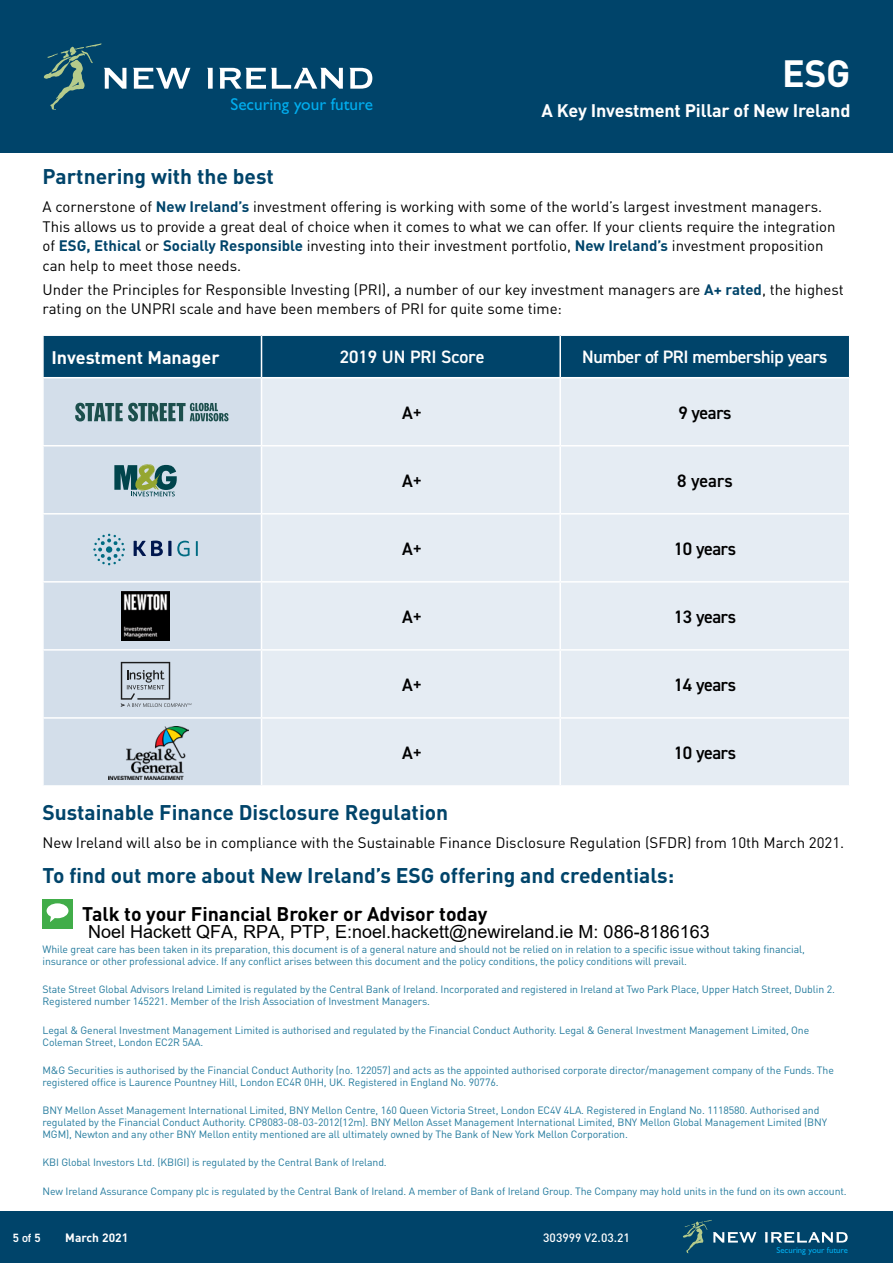
<style>
.page{position:relative;width:893px;height:1263px;background:#fff}
.page>*{position:absolute;margin:0;border:0;box-sizing:border-box;transform-origin:0 0}
.t1{font:700 37.5px "DIN";color:#fff}
.Main_Body{font:700 21px "DIN";color:#00446a}
.Main_Body_Sub_Header{font:700 21px "DIN";color:#00446a}
.t2{font:700 19.5px "DIN";color:#000}
.t3{font:18px "Arial";color:#000}
.t4{font:600 18px "DIN2014";letter-spacing:-.02em;color:#000}
.t5{font:700 18px "DIN";letter-spacing:-.01em;color:#fff}
.t6{font:600 18px "DIN2014";letter-spacing:-.02em;color:#fff}
.t7{font:600 18px "DIN2014";color:#fff}
.t8{font:17.25px "Gill Sans";color:#00aeef}
.Main_Body-2{font:15px/19.5px "DIN";color:#000}
.t9{font:500 12px "DIN";color:#fff}
.note_text{font:700 12px "DIN";color:#fff}
.t10{font:600 12px "DIN2014";color:#fff}
.T_Cs{font:10.5px/12px "DIN";letter-spacing:-.01em;color:#237a9d}
.t11{font:8.7px "Gill Sans";color:#00aeef}
.s1{font-weight:700;color:#00446a}
</style>
<div class="page">
<div style="left:0;top:0;width:893px;height:152px;background:#00446a"></div>
<svg style="left:44px;top:43px;width:82px;height:67px"></svg>
<svg style="left:133px;top:68px;width:57px;height:21px"></svg>
<svg style="left:207px;top:68px;width:6px;height:21px"></svg>
<svg style="left:219px;top:68px;width:124px;height:21px"></svg>
<svg style="left:349px;top:68px;width:23px;height:21px"></svg>
<div style="left:0;top:1212px;width:893px;height:51px;background:#00446a"></div>
<div style="left:43px;top:899px;width:30px;height:29px;background:#41ad49"></div>
<div style="left:47px;top:903px;width:21px;height:15px;background:#fff;border-radius:50%"></div>
<svg style="left:50px;top:916px;width:6px;height:6px"></svg>
<div style="left:44px;top:336px;width:805px;height:41px;background:#00446a"></div>
<div style="left:44px;top:378px;width:217px;height:407px;background:#d3deea"></div>
<div style="left:262px;top:378px;width:587px;height:407px;background:#e5ecf3"></div>
<hr style="left:559px;top:336px;width:2px;height:41px;background:#fff">
<hr style="left:559px;top:378px;width:2px;height:67px;background:#fff">
<hr style="left:261px;top:445px;width:299px;height:1px;background:#fff">
<hr style="left:560px;top:445px;width:289px;height:1px;background:#fff">
<hr style="left:559px;top:446px;width:2px;height:67px;background:#fff">
<hr style="left:261px;top:513px;width:299px;height:1px;background:#fff">
<hr style="left:560px;top:513px;width:289px;height:1px;background:#fff">
<hr style="left:559px;top:514px;width:2px;height:67px;background:#fff">
<hr style="left:261px;top:581px;width:299px;height:2px;background:#fff">
<hr style="left:560px;top:581px;width:289px;height:2px;background:#fff">
<hr style="left:559px;top:583px;width:2px;height:66px;background:#fff">
<hr style="left:261px;top:649px;width:299px;height:2px;background:#fff">
<hr style="left:560px;top:649px;width:289px;height:2px;background:#fff">
<hr style="left:559px;top:651px;width:2px;height:66px;background:#fff">
<hr style="left:261px;top:717px;width:299px;height:2px;background:#fff">
<hr style="left:560px;top:717px;width:289px;height:2px;background:#fff">
<hr style="left:559px;top:719px;width:2px;height:66px;background:#fff">
<hr style="left:42px;top:445px;width:219px;height:1px;background:#fff">
<hr style="left:42px;top:513px;width:219px;height:1px;background:#fff">
<hr style="left:42px;top:581px;width:219px;height:2px;background:#fff">
<hr style="left:42px;top:649px;width:219px;height:2px;background:#fff">
<hr style="left:42px;top:717px;width:219px;height:2px;background:#fff">
<hr style="left:261px;top:336px;width:1px;height:41px;background:#fff">
<svg style="left:683px;top:1220px;width:73px;height:33px"></svg>
<svg style="left:765px;top:1232px;width:83px;height:10px"></svg>
<svg style="left:75px;top:403px;width:153px;height:18px;background:#6d8e92"></svg>
<img style="left:108px;top:727px;width:80px;height:52px">
<svg style="left:114px;top:464px;width:63px;height:32px;background:#698f81"></svg>
<img style="left:121px;top:592px;width:49px;height:48px">
<svg style="left:121px;top:662px;width:70px;height:45px;background:#b6bfc9"></svg>
<svg style="left:134px;top:541px;width:37px;height:15px"></svg>
<svg style="left:177px;top:541px;width:13px;height:15px"></svg>
<svg style="left:196px;top:541px;width:2px;height:15px"></svg>
<svg style="left:93px;top:534px;width:32px;height:31px"></svg>
<h1 class="t1" style="left:782px;top:49px;width:70px">ESG</h1>
<h3 class="t8" style="left:230px;top:94px;width:144px">Securing your future</h3>
<h3 class="t5" style="left:541px;top:99px;width:310px">A Key Investment Pillar of New Ireland</h3>
<p class="Main_Body" style="left:43px;top:163px;width:233px">Partnering with the best</p>
<p class="Main_Body-2" style="left:43px;top:197px;width:795px">A cornerstone of <span class="s1">New Ireland’s</span> investment offering is working with some of the world’s largest investment managers.<br>This allows us to provide a great deal of choice when it comes to what we can offer. If your clients require the integration of <span class="s1">ESG, Ethical</span> or <span class="s1">Socially Responsible</span> investing into their investment portfolio, <span class="s1">New Ireland’s</span> investment proposition can help to meet those needs.</p>
<p class="Main_Body-2" style="left:43px;top:279px;width:803px">Under the Principles for Responsible Investing (PRI), a number of our key investment managers are <span class="s1">A+ rated</span>, the highest rating on the UNPRI scale and have been members of PRI for quite some time:</p>
<p class="t5" style="left:51px;top:346px;width:170px">Investment Manager</p>
<p class="t7" style="left:340px;top:345px;width:146px">2019 UN PRI Score</p>
<p class="t6" style="left:582px;top:345px;width:247px">Number of PRI membership years</p>
<p class="t4" style="left:402px;top:401px;width:22px">A+</p>
<p class="t4" style="left:678px;top:401px;width:55px">9 years</p>
<p class="t4" style="left:402px;top:469px;width:22px">A+</p>
<p class="t4" style="left:677px;top:469px;width:57px">8 years</p>
<p class="t4" style="left:402px;top:537px;width:22px">A+</p>
<p class="t4" style="left:674px;top:537px;width:64px">10 years</p>
<p class="t4" style="left:402px;top:605px;width:22px">A+</p>
<p class="t4" style="left:674px;top:605px;width:64px">13 years</p>
<p class="t4" style="left:402px;top:673px;width:22px">A+</p>
<p class="t4" style="left:674px;top:673px;width:64px">14 years</p>
<p class="t4" style="left:402px;top:741px;width:22px">A+</p>
<p class="t4" style="left:674px;top:741px;width:64px">10 years</p>
<p class="Main_Body" style="left:43px;top:798px;width:407px">Sustainable Finance Disclosure Regulation</p>
<p class="Main_Body-2" style="left:43px;top:832px;width:803px">New Ireland will also be in compliance with the Sustainable Finance Disclosure Regulation (SFDR) from 10th March 2021.</p>
<p class="Main_Body_Sub_Header" style="left:43px;top:862px;width:633px">To find out more about New Ireland’s ESG offering and credentials:</p>
<p class="t2" style="left:82px;top:901px;width:407px">Talk to your Financial Broker or Advisor today</p>
<h3 class="t3" style="left:88px;top:920px;width:623px">Noel Hackett QFA, RPA, PTP, E:noel.hackett@newireland.ie M: 086-8186163</h3>
<p class="T_Cs" style="left:43px;top:943px;width:764px">While great care has been taken in its preparation, this document is of a general nature and should not be relied on in relation to a specific issue without taking financial, insurance or other professional advice. If any conflict arises between this document and the policy conditions, the policy conditions will prevail.</p>
<p class="T_Cs" style="left:43px;top:983px;width:794px">State Street Global Advisors Ireland Limited is regulated by the Central Bank of Ireland. Incorporated and registered in Ireland at Two Park Place, Upper Hatch Street, Dublin 2.<br>Registered number 145221. Member of the Irish Association of Investment Managers.</p>
<p class="T_Cs" style="left:43px;top:1023px;width:768px">Legal &amp; General Investment Management Limited is authorised and regulated by the Financial Conduct Authority. Legal &amp; General Investment Management Limited, One<br>Coleman Street, London EC2R 5AA.</p>
<p class="T_Cs" style="left:43px;top:1064px;width:793px">M&amp;G Securities is authorised by the Financial Conduct Authority (no. 122057) and acts as the appointed authorised corporate director/management company of the Funds. The registered office is Laurence Pountney Hill, London EC4R 0HH, UK. Registered in England No. 90776.</p>
<p class="T_Cs" style="left:43px;top:1104px;width:786px">BNY Mellon Asset Management International Limited, BNY Mellon Centre, 160 Queen Victoria Street, London EC4V 4LA. Registered in England No. 1118580. Authorised and regulated by the Financial Conduct Authority. CP8083-08-03-2012(12m). BNY Mellon Asset Management International Limited, BNY Mellon Global Management Limited (BNY<br>MGM), Newton and any other BNY Mellon entity mentioned are all ultimately owned by The Bank of New York Mellon Corporation.</p>
<p class="T_Cs" style="left:43px;top:1156px;width:346px">KBI Global Investors Ltd. (KBIGI) is regulated by the Central Bank of Ireland.</p>
<p class="T_Cs" style="left:43px;top:1184px;width:806px">New Ireland Assurance Company plc is regulated by the Central Bank of Ireland. A member of Bank of Ireland Group. The Company may hold units in the fund on its own account.</p>
<p class="t10" style="left:13px;top:1229px;width:30px">5 of 5</p>
<p class="note_text" style="left:65px;top:1230px;width:64px">March 2021</p>
<p class="t9" style="left:543px;top:1230px;width:88px">303999 V2.03.21</p>
<p class="t11" style="left:776px;top:1245px;width:73px">Securing your future</p>
</div>
